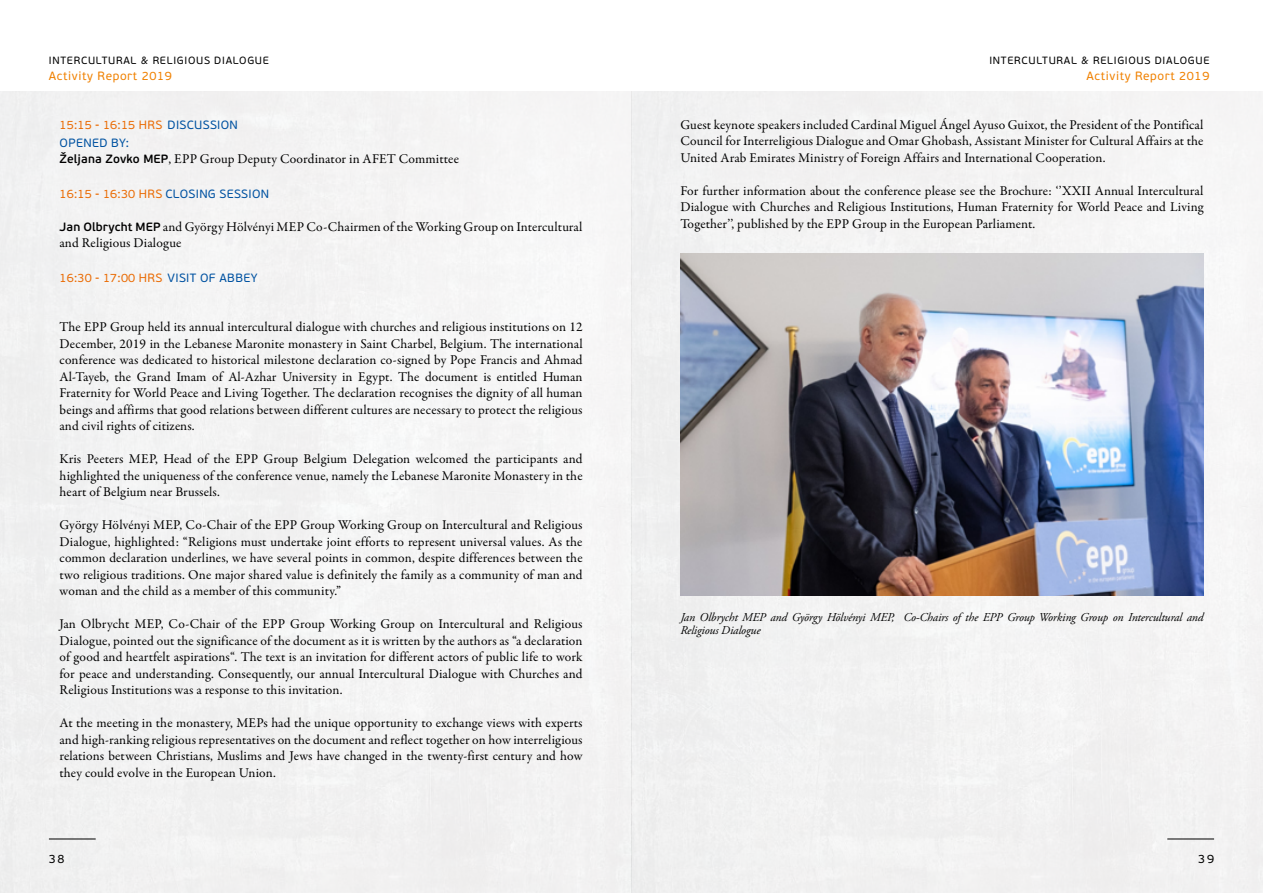
<style>
.page{position:relative;width:1263px;height:893px;background:#fff}
.page>*{position:absolute;margin:0;border:0;box-sizing:border-box;transform-origin:0 0}
.t1{font:13.5px/16.5px "Garamond Premr Pro";letter-spacing:.005em;color:#000;text-align:justify}
.t2{font:italic 12px/13.5px "Adobe Garamond Pro";letter-spacing:-.01em;color:#000}
.t3{font:12px "PF Beau Sans Pro";letter-spacing:.03em;color:#ea6d07}
.t4{font:12px "PF Beau Sans Pro";letter-spacing:.05em;color:#f08100}
.t5{font:12px/18px "PF Beau Sans Pro";letter-spacing:.03em;color:#0052a1}
.t6{font:12px "PF Beau Sans Pro";color:#000}
.t7{font:10.5px "PF Beau Sans Pro";letter-spacing:.07em;color:#000}
.s1{color:#ea6d07}
.s2{font-family:"PF Beau Sans Pro";font-weight:600;font-size:12px}
.s3{color:#0052a1}
</style>
<div class="page">
<div style="left:0;top:91px;width:1263px;height:802px;background:#f3f3f3"></div>
<hr style="left:49px;top:839px;width:47px;height:1px;background:#000">
<hr style="left:1167px;top:839px;width:47px;height:1px;background:#000">
<img style="left:680px;top:254px;width:523px;height:341px">
<p class="t7" style="left:49px;top:55px;width:221px">INTERCULTURAL &amp; RELIGIOUS DIALOGUE</p>
<p class="t4" style="left:49px;top:69px;width:124px">Activity Report 2019</p>
<p class="t5" style="left:60px;top:116px;width:180px"><span class="s1">15:15 - 16:15 HRS</span> DISCUSSION<br>OPENED BY:</p>
<p class="t1" style="left:60px;top:151px;width:401px"><span class="s2">Željana Zovko MEP</span>, EPP Group Deputy Coordinator in AFET Committee</p>
<p class="t3" style="left:60px;top:187px;width:211px">16:15 - 16:30 HRS <span class="s3">CLOSING SESSION</span></p>
<p class="t1" style="left:60px;top:219px;width:524px"><span class="s2">Jan Olbrycht MEP</span> and György Hölvényi MEP Co-Chairmen of the Working Group on Intercultural and Religious Dialogue</p>
<p class="t3" style="left:60px;top:271px;width:199px">16:30 - 17:00 HRS <span class="s3">VISIT OF ABBEY</span></p>
<p class="t1" style="left:60px;top:319px;width:525px">The EPP Group held its annual intercultural dialogue with churches and religious institutions on 12<br>December, 2019 in the Lebanese Maronite monastery in Saint Charbel, Belgium. The international conference was dedicated to historical milestone declaration co-signed by Pope Francis and Ahmad Al-Tayeb, the Grand Imam of Al-Azhar University in Egypt. The document is entitled Human Fraternity for World Peace and Living Together. The declaration recognises the dignity of all human beings and affirms that good relations between different cultures are necessary to protect the religious and civil rights of citizens.</p>
<p class="t1" style="left:60px;top:451px;width:525px">Kris Peeters MEP, Head of the EPP Group Belgium Delegation welcomed the participants and highlighted the uniqueness of the conference venue, namely the Lebanese Maronite Monastery in the heart of Belgium near Brussels.</p>
<p class="t1" style="left:60px;top:517px;width:525px">György Hölvényi MEP, Co-Chair of the EPP Group Working Group on Intercultural and Religious Dialogue, highlighted: “Religions must undertake joint efforts to represent universal values. As the common declaration underlines, we have several points in common, despite differences between the two religious traditions. One major shared value is definitely the family as a community of man and woman and the child as a member of this community.”</p>
<p class="t1" style="left:60px;top:616px;width:525px">Jan Olbrycht MEP, Co-Chair of the EPP Group Working Group on Intercultural and Religious Dialogue, pointed out the significance of the document as it is written by the authors as “a declaration of good and heartfelt aspirations“. The text is an invitation for different actors of public life to work for peace and understanding. Consequently, our annual Intercultural Dialogue with Churches and Religious Institutions was a response to this invitation.</p>
<p class="t1" style="left:60px;top:715px;width:525px">At the meeting in the monastery, MEPs had the unique opportunity to exchange views with experts and high-ranking religious representatives on the document and reflect together on how interreligious relations between Christians, Muslims and Jews have changed in the twenty-first century and how they could evolve in the European Union.</p>
<p class="t7" style="left:989px;top:55px;width:221px">INTERCULTURAL &amp; RELIGIOUS DIALOGUE</p>
<p class="t4" style="left:1086px;top:69px;width:124px">Activity Report 2019</p>
<p class="t1" style="left:680px;top:117px;width:525px">Guest keynote speakers included Cardinal Miguel Ángel Ayuso Guixot, the President of the Pontifical Council for Interreligious Dialogue and Omar Ghobash, Assistant Minister for Cultural Affairs at the United Arab Emirates Ministry of Foreign Affairs and International Cooperation.</p>
<p class="t1" style="left:680px;top:183px;width:524px">For further information about the conference please see the Brochure: ‘’XXII Annual Intercultural Dialogue with Churches and Religious Institutions, Human Fraternity for World Peace and Living Together’’, published by the EPP Group in the European Parliament.</p>
<p class="t2" style="left:680px;top:611px;width:525px">Jan Olbrycht MEP and György Hölvényi MEP, Co-Chairs of the EPP Group Working Group on Intercultural and<br>Religious Dialogue</p>
<p class="t6" style="left:49px;top:852px;width:17px">38</p>
<p class="t6" style="left:1198px;top:852px;width:17px">39</p>
</div>
